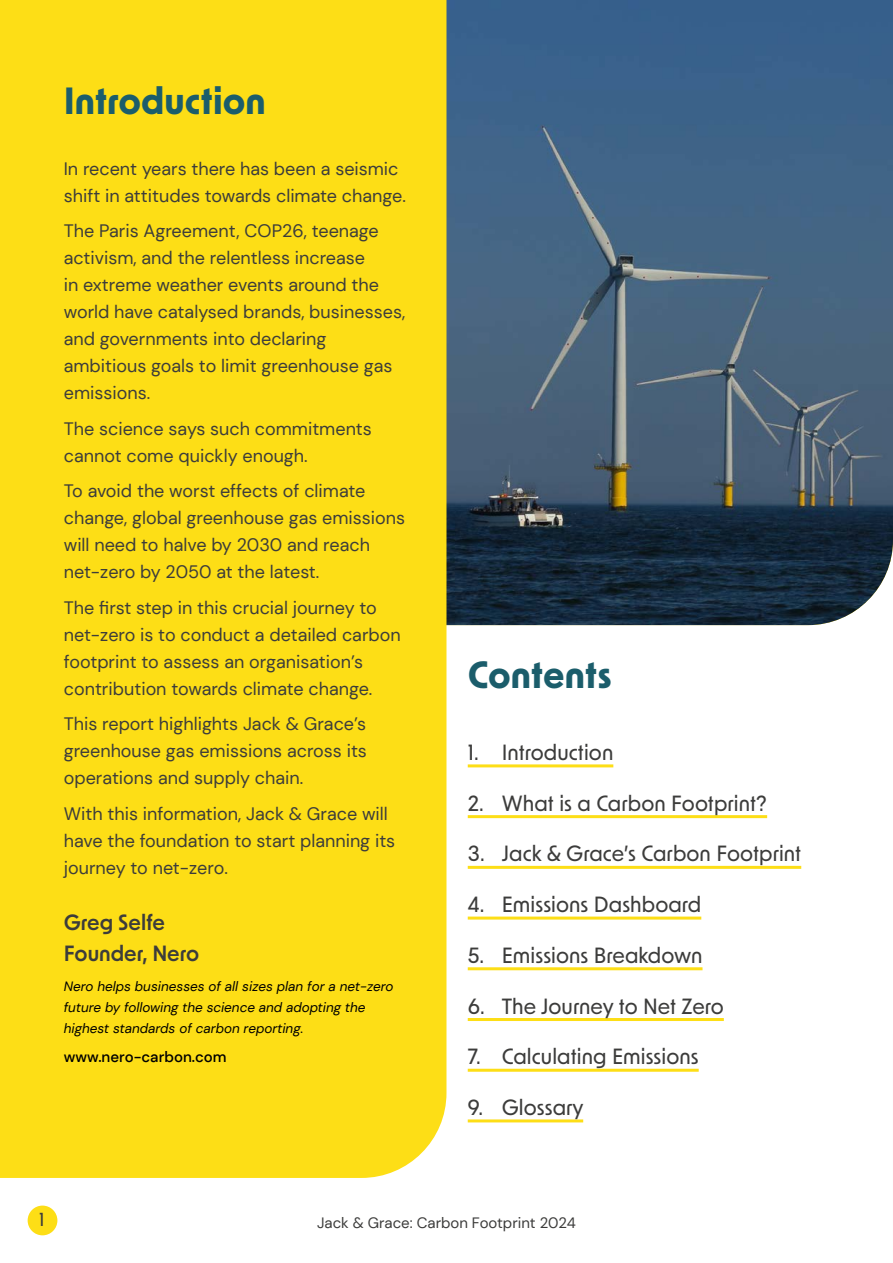
<style>
.page{position:relative;width:893px;height:1263px;background:#fff}
.page>*{position:absolute;margin:0;border:0;box-sizing:border-box;transform-origin:0 0}
.t1{font:700 36px "New Order";color:#1b5d6b}
.t2{font:500 21px "New Order";letter-spacing:.005em;color:#3c3c3b}
.t3{font:600 21px/31.5px "New Order";color:#3c3c3b}
.t4{font:18px/27px "DM Sans";color:#3c3c3b}
.t5{font:500 18px "New Order";color:#3c3c3b}
.t6{font:15px "DM Sans";color:#3c3c3b}
.t7{font:500 15px "DM Sans";color:#000}
.t8{font:italic 13.5px/21px "DM Sans";color:#000}
</style>
<div class="page">
<img style="left:446px;top:0;width:447px;height:625px">
<div style="left:0;top:0;width:446px;height:1178px;background:#fdde16"></div>
<hr style="left:468px;top:764px;width:145px;height:3px;background:#fdde16">
<hr style="left:468px;top:815px;width:299px;height:3px;background:#fdde16">
<hr style="left:468px;top:866px;width:333px;height:3px;background:#fdde16">
<hr style="left:468px;top:916px;width:233px;height:3px;background:#fdde16">
<hr style="left:468px;top:967px;width:234px;height:3px;background:#fdde16">
<hr style="left:468px;top:1018px;width:256px;height:3px;background:#fdde16">
<hr style="left:468px;top:1069px;width:231px;height:3px;background:#fdde16">
<hr style="left:468px;top:1119px;width:115px;height:3px;background:#fdde16">
<div style="left:28px;top:1205px;width:29px;height:30px;background:#fdde16;border-radius:50%"></div>
<h1 class="t1" style="left:64px;top:77px;width:203px">Introduction</h1>
<p class="t4" style="left:64px;top:155px;width:344px">In recent years there has been a seismic shift in attitudes towards climate change.</p>
<p class="t4" style="left:64px;top:217px;width:343px">The Paris Agreement, COP26, teenage activism, and the relentless increase<br>in extreme weather events around the world have catalysed brands, businesses, and governments into declaring ambitious goals to limit greenhouse gas emissions.</p>
<p class="t4" style="left:64px;top:415px;width:310px">The science says such commitments cannot come quickly enough.</p>
<p class="t4" style="left:64px;top:477px;width:343px">To avoid the worst effects of climate change, global greenhouse gas emissions will need to halve by 2030 and reach net-zero by 2050 at the latest.</p>
<p class="t4" style="left:64px;top:594px;width:339px">The first step in this crucial journey to net-zero is to conduct a detailed carbon footprint to assess an organisation’s contribution towards climate change.</p>
<p class="t4" style="left:64px;top:710px;width:305px;text-align:justify">This report highlights Jack &amp; Grace’s greenhouse gas emissions across its operations and supply chain.</p>
<p class="t4" style="left:64px;top:800px;width:333px">With this information, Jack &amp; Grace will have the foundation to start planning its journey to net-zero.</p>
<p class="t3" style="left:64px;top:905px;width:137px">Greg Selfe<br>Founder, Nero</p>
<p class="t8" style="left:64px;top:975px;width:331px">Nero helps businesses of all sizes plan for a net-zero future by following the science and adopting the highest standards of carbon reporting.</p>
<p class="t7" style="left:64px;top:1047px;width:164px">www.nero-carbon.com</p>
<h1 class="t1" style="left:468px;top:651px;width:145px">Contents</h1>
<p class="t2" style="left:468px;top:739px;width:147px">1. Introduction</p>
<p class="t2" style="left:468px;top:789px;width:301px">2. What is a Carbon Footprint?</p>
<p class="t2" style="left:468px;top:840px;width:335px">3. Jack &amp; Grace’s Carbon Footprint</p>
<p class="t2" style="left:468px;top:891px;width:235px">4. Emissions Dashboard</p>
<p class="t2" style="left:468px;top:941px;width:236px">5. Emissions Breakdown</p>
<p class="t2" style="left:468px;top:992px;width:258px">6. The Journey to Net Zero</p>
<p class="t2" style="left:468px;top:1043px;width:232px">7. Calculating Emissions</p>
<p class="t2" style="left:468px;top:1094px;width:117px">9. Glossary</p>
<p class="t5" style="left:39px;top:1208px;width:7px">1</p>
<p class="t6" style="left:317px;top:1213px;width:260px">Jack &amp; Grace: Carbon Footprint 2024</p>
</div>
